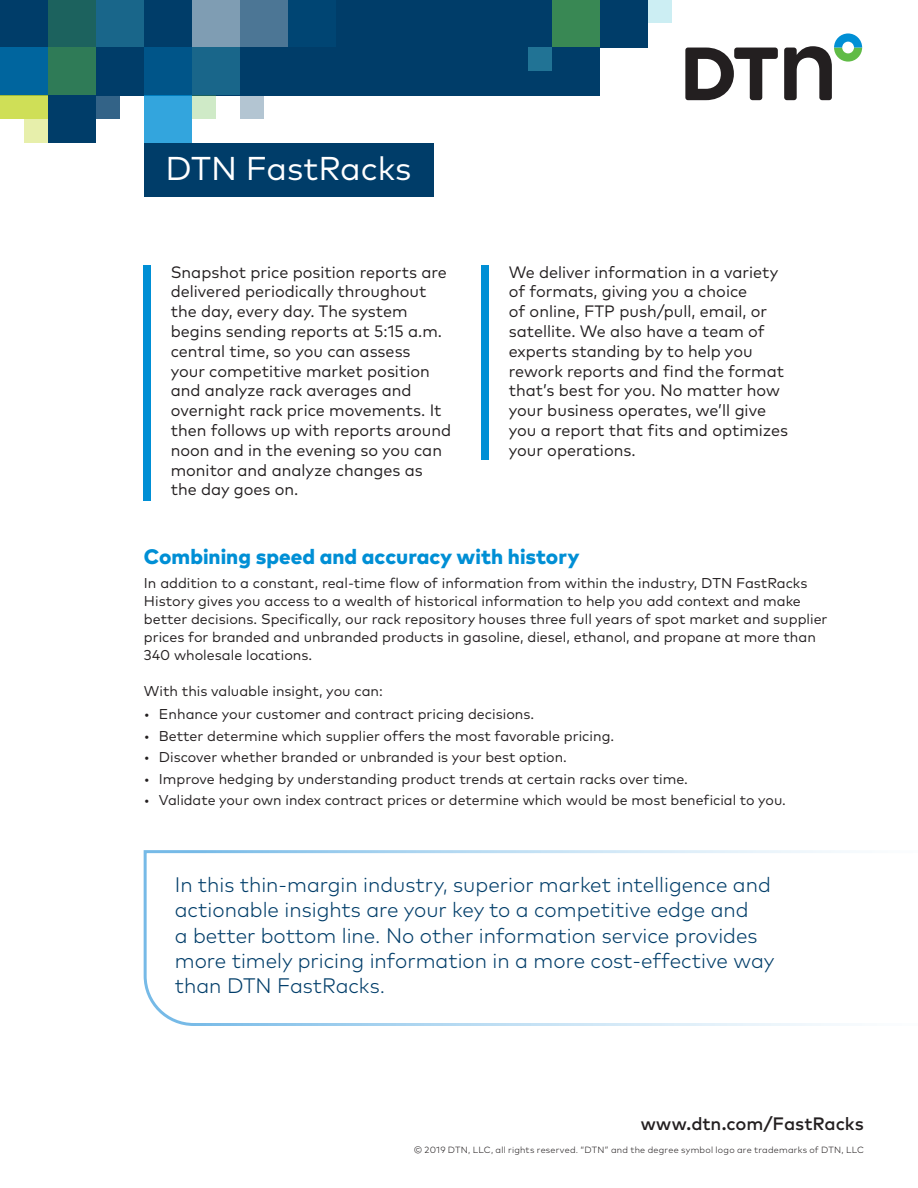
<style>
.page{position:relative;width:918px;height:1188px;background:#fff}
.page>*{position:absolute;margin:0;border:0;box-sizing:border-box;transform-origin:0 0}
.Product_Left{font:33px "Mark Pro";color:#fff}
.Quote_Callout{font:300 21px/25.2px "Mark Pro";color:#003d69}
.t1{font:800 21px "Mark Pro";color:#008fd5}
.t2{font:500 18px "Mark Pro";color:#231f20}
.Callout{font:16.5px/19.8px "Mark Pro";color:#231f20}
.Body{font:14.25px/18px "Mark Pro";color:#231f20}
.Bullets{font:14.25px "Mark Pro";color:#231f20}
.Copyright{font:300 9px "Mark Pro";letter-spacing:.025em;color:#231f20}
</style>
<div class="page">
<svg style="left:685px;top:48px;width:93px;height:52px"></svg>
<svg style="left:784px;top:33px;width:78px;height:67px"></svg>
<div style="left:0;top:0;width:600px;height:95px;background:#003d69"></div>
<div style="left:192px;top:0;width:48px;height:47px;background:#7f9db3"></div>
<div style="left:240px;top:0;width:48px;height:47px;background:#4c7695"></div>
<div style="left:600px;top:0;width:48px;height:47px;background:#003d69"></div>
<div style="left:0;top:47px;width:48px;height:48px;background:#00659e"></div>
<div style="left:96px;top:0;width:48px;height:47px;background:#19668a"></div>
<div style="left:24px;top:95px;width:24px;height:24px;background:#cfdf57"></div>
<div style="left:24px;top:119px;width:24px;height:24px;background:#e7efab"></div>
<div style="left:528px;top:47px;width:24px;height:24px;background:#217395"></div>
<div style="left:240px;top:95px;width:24px;height:24px;background:#b3c5d2"></div>
<div style="left:192px;top:95px;width:24px;height:24px;background:#cfeac7"></div>
<div style="left:96px;top:95px;width:24px;height:24px;background:#336387"></div>
<div style="left:0;top:95px;width:24px;height:24px;background:#cfdf57"></div>
<div style="left:192px;top:47px;width:48px;height:48px;background:#19668a"></div>
<div style="left:288px;top:0;width:48px;height:47px;background:#004573"></div>
<div style="left:144px;top:47px;width:48px;height:48px;background:#005589"></div>
<div style="left:144px;top:95px;width:48px;height:48px;background:#33a5dd"></div>
<div style="left:48px;top:0;width:48px;height:47px;background:#1c625e"></div>
<div style="left:552px;top:0;width:48px;height:47px;background:#398854"></div>
<div style="left:48px;top:47px;width:48px;height:48px;background:#2f7b57"></div>
<div style="left:48px;top:95px;width:48px;height:48px;background:#003d69"></div>
<div style="left:648px;top:0;width:24px;height:23px;background:#cceef3"></div>
<svg style="left:143px;top:850px;width:707px;height:176px"></svg>
<div style="left:144px;top:143px;width:289px;height:54px;background:#003d69"></div>
<div style="left:144px;top:265px;width:7px;height:236px;background:#008fd5"></div>
<div style="left:482px;top:265px;width:7px;height:195px;background:#008fd5"></div>
<p class="Product_Left" style="left:166px;top:144px;width:247px">DTN FastRacks</p>
<p class="Callout" style="left:171px;top:261px;width:282px">Snapshot price position reports are delivered periodically throughout the day, every day. The system begins sending reports at 5:15 a.m. central time, so you can assess<br>your competitive market position and analyze rack averages and overnight rack price movements. It then follows up with reports around noon and in the evening so you can monitor and analyze changes as the day goes on.</p>
<p class="Callout" style="left:509px;top:261px;width:281px">We deliver information in a variety of formats, giving you a choice<br>of online, FTP push/pull, email, or satellite. We also have a team of experts standing by to help you rework reports and find the format that’s best for you. No matter how your business operates, we’ll give you a report that fits and optimizes your operations.</p>
<p class="t1" style="left:144px;top:541px;width:437px">Combining speed and accuracy with history</p>
<p class="Body" style="left:144px;top:572px;width:685px">In addition to a constant, real-time flow of information from within the industry, DTN FastRacks History gives you access to a wealth of historical information to help you add context and make better decisions. Specifically, our rack repository houses three full years of spot market and supplier prices for branded and unbranded products in gasoline, diesel, ethanol, and propane at more than 340 wholesale locations.</p>
<p class="Body" style="left:144px;top:680px;width:240px">With this valuable insight, you can:</p>
<p class="Bullets" style="left:144px;top:704px;width:392px">• Enhance your customer and contract pricing decisions.</p>
<p class="Bullets" style="left:144px;top:725px;width:472px">• Better determine which supplier offers the most favorable pricing.</p>
<p class="Bullets" style="left:144px;top:747px;width:424px">• Discover whether branded or unbranded is your best option.</p>
<p class="Bullets" style="left:144px;top:768px;width:546px">• Improve hedging by understanding product trends at certain racks over time.</p>
<p class="Bullets" style="left:144px;top:789px;width:643px">• Validate your own index contract prices or determine which would be most beneficial to you.</p>
<p class="Quote_Callout" style="left:175px;top:871px;width:601px">In this thin-margin industry, superior market intelligence and actionable insights are your key to a competitive edge and<br>a better bottom line. No other information service provides more timely pricing information in a more cost-effective way than DTN FastRacks.</p>
<p class="t2" style="left:641px;top:1110px;width:225px">www.dtn.com/FastRacks</p>
<p class="Copyright" style="left:414px;top:1144px;width:452px">© 2019 DTN, LLC, all rights reserved. “DTN” and the degree symbol logo are trademarks of DTN, LLC</p>
</div>
